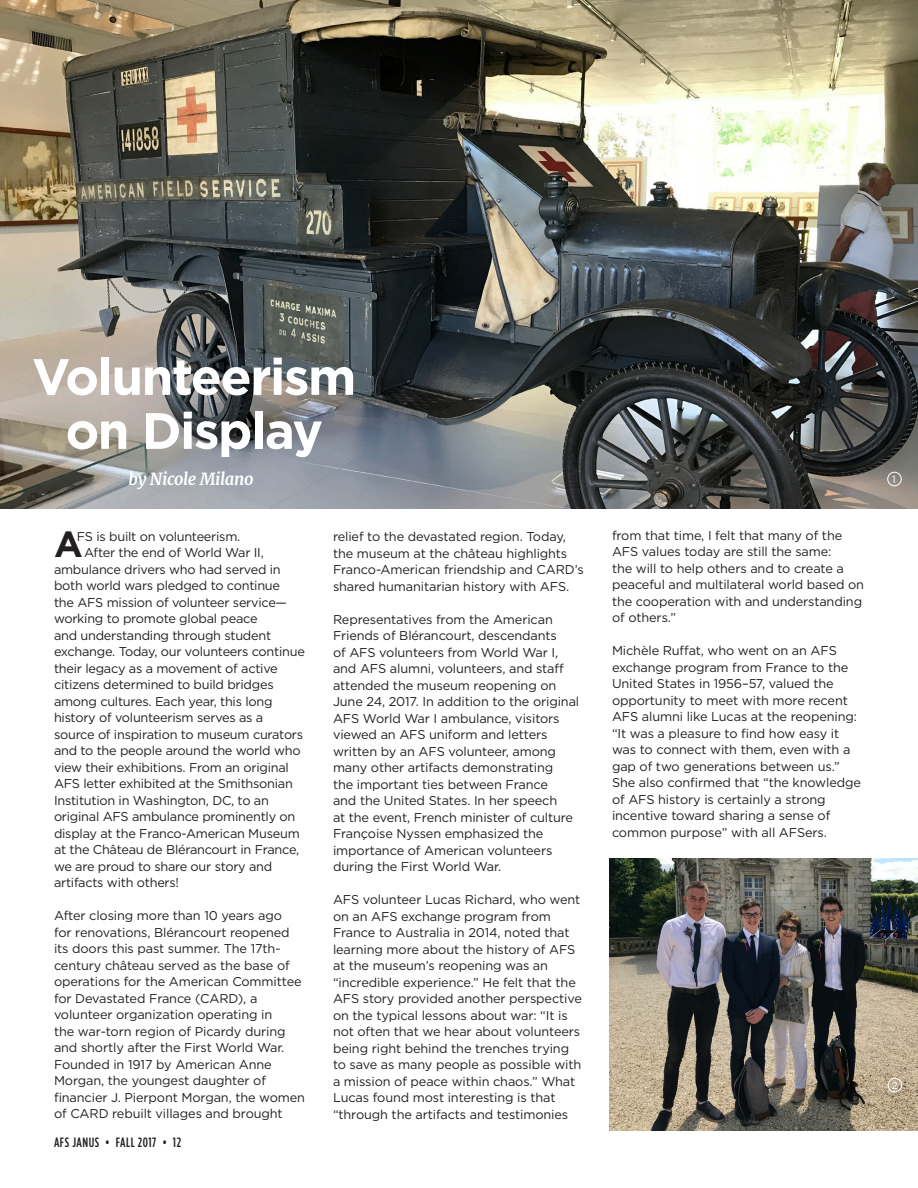
<style>
.page{position:relative;width:918px;height:1188px;background:#fff}
.page>*{position:absolute;margin:0;border:0;box-sizing:border-box;transform-origin:0 0}
.body{font:700 51px/54px "Gotham";letter-spacing:-.03em;color:#fff;text-align:center}
.t1{font:700 36.3px "Gotham";color:#231f20}
.t2{font:italic 700 16.5px "Merriweather";letter-spacing:-.02em;color:#fff}
.t3{font:500 13.5px "Gotham Condensed";letter-spacing:.04em;color:#231f20}
.t4{font:12.75px/16.5px "Gotham";letter-spacing:-.01em;color:#231f20}
.body-2{font:10.5px "Gotham";color:#fff}
</style>
<div class="page">
<img style="left:609px;top:859px;width:309px;height:272px">
<img style="left:0;top:0;width:918px;height:509px">
<div style="left:887px;top:472px;width:15px;height:14px;border:1px solid #fff;border-radius:50%"></div>
<div style="left:888px;top:1078px;width:14px;height:14px;border:1px solid #fff;border-radius:50%"></div>
<p class="body" style="left:32px;top:349px;width:326px">Volunteerism on Display</p>
<p class="t2" style="left:129px;top:469px;width:127px">by Nicole Milano</p>
<p class="t4" style="left:77px;top:527px;width:165px">FS is built on volunteerism.</p>
<p class="t4" style="left:84px;top:544px;width:181px">After the end of World War II,</p>
<p class="t4" style="left:54px;top:560px;width:228px">ambulance drivers who had served in</p>
<p class="t4" style="left:54px;top:577px;width:228px">both world wars pledged to continue</p>
<p class="t4" style="left:54px;top:593px;width:235px">the AFS mission of volunteer service—</p>
<p class="t4" style="left:54px;top:610px;width:205px">working to promote global peace</p>
<p class="t4" style="left:54px;top:626px;width:219px">and understanding through student</p>
<p class="t4" style="left:54px;top:643px;width:252px">exchange. Today, our volunteers continue</p>
<p class="t4" style="left:54px;top:659px;width:225px">their legacy as a movement of active</p>
<p class="t4" style="left:54px;top:676px;width:221px">citizens determined to build bridges</p>
<p class="t4" style="left:54px;top:692px;width:220px">among cultures. Each year, this long</p>
<p class="t4" style="left:54px;top:709px;width:211px">history of volunteerism serves as a</p>
<p class="t4" style="left:54px;top:725px;width:251px">source of inspiration to museum curators</p>
<p class="t4" style="left:54px;top:742px;width:248px">and to the people around the world who</p>
<p class="t4" style="left:54px;top:758px;width:236px">view their exhibitions. From an original</p>
<p class="t4" style="left:54px;top:775px;width:240px">AFS letter exhibited at the Smithsonian</p>
<p class="t4" style="left:54px;top:791px;width:216px">Institution in Washington, DC, to an</p>
<p class="t4" style="left:54px;top:808px;width:243px">original AFS ambulance prominently on</p>
<p class="t4" style="left:54px;top:824px;width:247px">display at the Franco-American Museum</p>
<p class="t4" style="left:54px;top:841px;width:247px">at the Château de Blérancourt in France,</p>
<p class="t4" style="left:54px;top:857px;width:220px">we are proud to share our story and</p>
<p class="t4" style="left:54px;top:874px;width:127px">artifacts with others!</p>
<p class="t4" style="left:54px;top:907px;width:253px">After closing more than 10 years ago<br>for renovations, Blérancourt reopened its doors this past summer. The 17th&shy;century château served as the base of operations for the American Committee for Devastated France (CARD), a volunteer organization operating in<br>the war-torn region of Picardy during and shortly after the First World War.<br>Founded in 1917 by American Anne Morgan, the youngest daughter of financier J. Pierpont Morgan, the women of CARD rebuilt villages and brought</p>
<p class="t1" style="left:54px;top:520px;width:30px">A</p>
<p class="t3" style="left:54px;top:1135px;width:129px">AFS JANUS • FALL 2017 • 12</p>
<p class="t4" style="left:333px;top:528px;width:252px">relief to the devastated region. Today, the museum at the château highlights Franco-American friendship and CARD’s shared humanitarian history with AFS.</p>
<p class="t4" style="left:333px;top:611px;width:248px">Representatives from the American Friends of Blérancourt, descendants<br>of AFS volunteers from World War I, and AFS alumni, volunteers, and staff attended the museum reopening on June 24, 2017. In addition to the original AFS World War I ambulance, visitors viewed an AFS uniform and letters written by an AFS volunteer, among many other artifacts demonstrating<br>the important ties between France<br>and the United States. In her speech<br>at the event, French minister of culture Françoise Nyssen emphasized the importance of American volunteers during the First World War.</p>
<p class="t4" style="left:333px;top:891px;width:250px">AFS volunteer Lucas Richard, who went on an AFS exchange program from France to Australia in 2014, noted that learning more about the history of AFS at the museum’s reopening was an “incredible experience.” He felt that the AFS story provided another perspective on the typical lessons about war: “It is not often that we hear about volunteers being right behind the trenches trying to save as many people as possible with a mission of peace within chaos.” What Lucas found most interesting is that “through the artifacts and testimonies</p>
<p class="t4" style="left:612px;top:527px;width:253px">from that time, I felt that many of the AFS values today are still the same:<br>the will to help others and to create a peaceful and multilateral world based on the cooperation with and understanding of others.”</p>
<p class="t4" style="left:612px;top:642px;width:251px">Michèle Ruffat, who went on an AFS exchange program from France to the United States in 1956–57, valued the opportunity to meet with more recent AFS alumni like Lucas at the reopening: “It was a pleasure to find how easy it was to connect with them, even with a gap of two generations between us.” She also confirmed that “the knowledge of AFS history is certainly a strong incentive toward sharing a sense of common purpose” with all AFSers.</p>
<p class="body-2" style="left:892px;top:473px;width:5px">1</p>
<p class="body-2" style="left:891px;top:1078px;width:8px">2</p>
</div>
